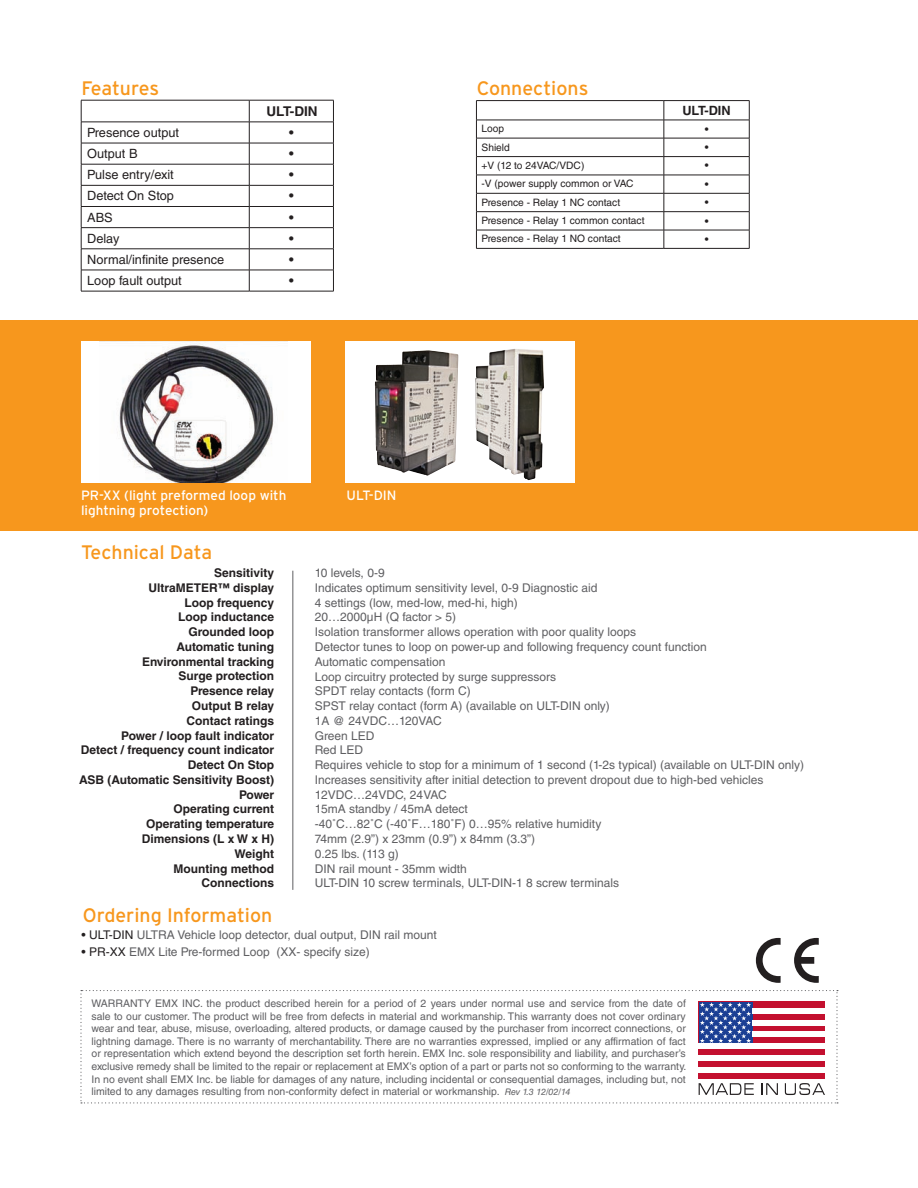
<style>
.page{position:relative;width:918px;height:1188px;background:#fff}
.page>*{position:absolute;margin:0;border:0;box-sizing:border-box;transform-origin:0 0}
.t1{font:19.5px "Interstate";color:#f7971d}
.t2{font:13.5px/15px "Interstate";color:#fff}
.t3{font:700 13.5px "Helvetica LT Std";color:#231f20}
.t4{font:12.75px "Helvetica LT Std";color:#231f20}
.t5{font:700 12.75px "Helvetica LT Std";color:#231f20}
.t6{font:12px/14.7px "Helvetica LT Std";color:#5f5f62}
.t7{font:700 12px/14.7px "Helvetica LT Std";color:#231f20;text-align:right}
.t8{font:10.8px "Helvetica LT Std";color:#231f20}
.t9{font:10.5px/12.6px "Helvetica LT Std";color:#5f5f62;text-align:justify}
.t10{font:10.2px "Helvetica LT Std";color:#231f20}
.s1{color:#231f20}
.s2{font-style:italic;font-size:9px}
</style>
<div class="page">
<div style="left:0;top:320px;width:918px;height:211px;background:#f7971d"></div>
<hr style="left:81px;top:100px;width:168px;height:1px;background:#231f20">
<hr style="left:249px;top:100px;width:85px;height:1px;background:#231f20">
<hr style="left:81px;top:122px;width:168px;height:1px;background:#231f20">
<hr style="left:249px;top:122px;width:85px;height:1px;background:#231f20">
<hr style="left:81px;top:143px;width:168px;height:1px;background:#231f20">
<hr style="left:249px;top:143px;width:85px;height:1px;background:#231f20">
<hr style="left:81px;top:164px;width:168px;height:1px;background:#231f20">
<hr style="left:249px;top:164px;width:85px;height:1px;background:#231f20">
<hr style="left:81px;top:185px;width:168px;height:1px;background:#231f20">
<hr style="left:249px;top:185px;width:85px;height:1px;background:#231f20">
<hr style="left:81px;top:206px;width:168px;height:1px;background:#231f20">
<hr style="left:249px;top:206px;width:85px;height:1px;background:#231f20">
<hr style="left:81px;top:227px;width:168px;height:1px;background:#231f20">
<hr style="left:249px;top:227px;width:85px;height:1px;background:#231f20">
<hr style="left:81px;top:249px;width:168px;height:1px;background:#231f20">
<hr style="left:249px;top:249px;width:85px;height:1px;background:#231f20">
<hr style="left:81px;top:270px;width:168px;height:1px;background:#231f20">
<svg style="left:81px;top:100px;width:1px;height:191px"></svg>
<hr style="left:249px;top:270px;width:85px;height:1px;background:#231f20">
<svg style="left:249px;top:100px;width:1px;height:191px"></svg>
<svg style="left:333px;top:100px;width:1px;height:191px"></svg>
<hr style="left:81px;top:291px;width:168px;height:1px;background:#231f20">
<hr style="left:249px;top:291px;width:85px;height:1px;background:#231f20">
<hr style="left:476px;top:100px;width:188px;height:1px;background:#231f20">
<hr style="left:664px;top:100px;width:85px;height:1px;background:#231f20">
<hr style="left:476px;top:120px;width:188px;height:1px;background:#231f20">
<hr style="left:664px;top:120px;width:85px;height:1px;background:#231f20">
<hr style="left:476px;top:138px;width:188px;height:1px;background:#231f20">
<hr style="left:664px;top:138px;width:85px;height:1px;background:#231f20">
<hr style="left:476px;top:156px;width:188px;height:1px;background:#231f20">
<hr style="left:664px;top:156px;width:85px;height:1px;background:#231f20">
<hr style="left:476px;top:175px;width:188px;height:1px;background:#231f20">
<hr style="left:664px;top:175px;width:85px;height:1px;background:#231f20">
<hr style="left:476px;top:193px;width:188px;height:1px;background:#231f20">
<hr style="left:664px;top:193px;width:85px;height:1px;background:#231f20">
<hr style="left:476px;top:211px;width:188px;height:1px;background:#231f20">
<hr style="left:664px;top:211px;width:85px;height:1px;background:#231f20">
<hr style="left:476px;top:230px;width:188px;height:1px;background:#231f20">
<svg style="left:476px;top:101px;width:1px;height:147px"></svg>
<hr style="left:664px;top:230px;width:85px;height:1px;background:#231f20">
<svg style="left:664px;top:101px;width:1px;height:147px"></svg>
<svg style="left:749px;top:101px;width:1px;height:147px"></svg>
<hr style="left:476px;top:248px;width:188px;height:1px;background:#231f20">
<hr style="left:664px;top:248px;width:85px;height:1px;background:#231f20">
<svg style="left:80px;top:990px;width:758px;height:113px"></svg>
<div style="left:81px;top:341px;width:229px;height:141px;background:#fff"></div>
<img style="left:99px;top:341px;width:188px;height:141px">
<svg style="left:346px;top:341px;width:229px;height:141px;background:#dad9d7"></svg>
<img style="left:375px;top:350px;width:50px;height:125px">
<img style="left:476px;top:349px;width:49px;height:130px">
<hr style="left:293px;top:571px;width:1px;height:319px;background:#5f5f62">
<svg style="left:756px;top:938px;width:25px;height:45px"></svg>
<svg style="left:794px;top:938px;width:25px;height:45px"></svg>
<h1 class="t1" style="left:81px;top:77px;width:79px">Features</h1>
<h1 class="t1" style="left:477px;top:77px;width:113px">Connections</h1>
<p class="t3" style="left:267px;top:103px;width:53px">ULT-DIN</p>
<p class="t5" style="left:682px;top:103px;width:50px">ULT-DIN</p>
<p class="t4" style="left:87px;top:125px;width:93px">Presence output</p>
<p class="t5" style="left:289px;top:125px;width:6px">•</p>
<p class="t4" style="left:87px;top:146px;width:52px">Output B</p>
<p class="t5" style="left:289px;top:146px;width:6px">•</p>
<p class="t4" style="left:87px;top:167px;width:88px">Pulse entry/exit</p>
<p class="t5" style="left:289px;top:167px;width:6px">•</p>
<p class="t4" style="left:87px;top:189px;width:88px">Detect On Stop</p>
<p class="t5" style="left:289px;top:188px;width:6px">•</p>
<p class="t4" style="left:87px;top:210px;width:27px">ABS</p>
<p class="t5" style="left:289px;top:209px;width:6px">•</p>
<p class="t4" style="left:87px;top:231px;width:34px">Delay</p>
<p class="t5" style="left:289px;top:231px;width:6px">•</p>
<p class="t4" style="left:87px;top:252px;width:139px">Normal/infinite presence</p>
<p class="t5" style="left:289px;top:252px;width:6px">•</p>
<p class="t4" style="left:87px;top:273px;width:96px">Loop fault output</p>
<p class="t5" style="left:289px;top:273px;width:6px">•</p>
<p class="t10" style="left:482px;top:123px;width:24px">Loop</p>
<p class="t8" style="left:705px;top:123px;width:5px">•</p>
<p class="t10" style="left:482px;top:141px;width:30px">Shield</p>
<p class="t8" style="left:705px;top:141px;width:5px">•</p>
<p class="t10" style="left:482px;top:160px;width:104px">+V (12 to 24VAC/VDC)</p>
<p class="t8" style="left:705px;top:159px;width:5px">•</p>
<p class="t10" style="left:482px;top:178px;width:154px">-V (power supply common or VAC</p>
<p class="t8" style="left:705px;top:178px;width:5px">•</p>
<p class="t10" style="left:482px;top:196px;width:140px">Presence - Relay 1 NC contact</p>
<p class="t8" style="left:705px;top:196px;width:5px">•</p>
<p class="t10" style="left:482px;top:215px;width:165px">Presence - Relay 1 common contact</p>
<p class="t8" style="left:705px;top:215px;width:5px">•</p>
<p class="t10" style="left:482px;top:233px;width:141px">Presence - Relay 1 NO contact</p>
<p class="t8" style="left:705px;top:233px;width:5px">•</p>
<p class="t2" style="left:81px;top:487px;width:207px">PR-XX (light preformed loop with lightning protection)</p>
<p class="t2" style="left:347px;top:487px;width:51px">ULT-DIN</p>
<h1 class="t1" style="left:81px;top:541px;width:133px">Technical Data</h1>
<p class="t7" style="left:79px;top:565px;width:197px">Sensitivity<br>UltraMETER™ display<br>Loop frequency<br>Loop inductance<br>Grounded loop<br>Automatic tuning<br>Environmental tracking<br>Surge protection<br>Presence relay<br>Output B relay<br>Contact ratings<br>Power / loop fault indicator<br>Detect / frequency count indicator<br>Detect On Stop<br>ASB (Automatic Sensitivity Boost)<br>Power<br>Operating current<br>Operating temperature<br>Dimensions (L x W x H)<br>Weight<br>Mounting method<br>Connections</p>
<p class="t6" style="left:315px;top:566px;width:491px">10 levels, 0-9<br>Indicates optimum sensitivity level, 0-9 Diagnostic aid<br>4 settings (low, med-low, med-hi, high)<br>20…2000µH (Q factor &gt; 5)<br>Isolation transformer allows operation with poor quality loops<br>Detector tunes to loop on power-up and following frequency count function<br>Automatic compensation<br>Loop circuitry protected by surge suppressors<br>SPDT relay contacts (form C)<br>SPST relay contact (form A) (available on ULT-DIN only)<br>1A @ 24VDC…120VAC<br>Green LED<br>Red LED<br>Requires vehicle to stop for a minimum of 1 second (1-2s typical) (available on ULT-DIN only)<br>Increases sensitivity after initial detection to prevent dropout due to high-bed vehicles 12VDC…24VDC, 24VAC<br>15mA standby / 45mA detect<br>-40˚C…82˚C (-40˚F…180˚F) 0…95% relative humidity<br>74mm (2.9”) x 23mm (0.9”) x 84mm (3.3”)<br>0.25 lbs. (113 g)<br>DIN rail mount - 35mm width<br>ULT-DIN 10 screw terminals, ULT-DIN-1 8 screw terminals</p>
<h1 class="t1" style="left:83px;top:904px;width:191px">Ordering Information</h1>
<p class="t6" style="left:82px;top:928px;width:357px"><span class="s1">• ULT-DIN</span> ULTRA Vehicle loop detector, dual output, DIN rail mount</p>
<p class="t6" style="left:82px;top:944px;width:290px"><span class="s1">• PR-XX</span> EMX Lite Pre-formed Loop (XX- specify size)</p>
<p class="t9" style="left:92px;top:997px;width:597px">WARRANTY EMX INC. the product described herein for a period of 2 years under normal use and service from the date of sale to our customer. The product will be free from defects in material and workmanship. This warranty does not cover ordinary wear and tear, abuse, misuse, overloading, altered products, or damage caused by the purchaser from incorrect connections, or lightning damage. There is no warranty of merchantability. There are no warranties expressed, implied or any affirmation of fact or representation which extend beyond the description set forth herein. EMX Inc. sole responsibility and liability, and purchaser’s exclusive remedy shall be limited to the repair or replacement at EMX’s option of a part or parts not so conforming to the warranty.<br>In no event shall EMX Inc. be liable for damages of any nature, including incidental or consequential damages, including but, not limited to any damages resulting from non-conformity defect in material or workmanship. <span class="s2">Rev 1.3 12/02/14</span></p>
</div>
